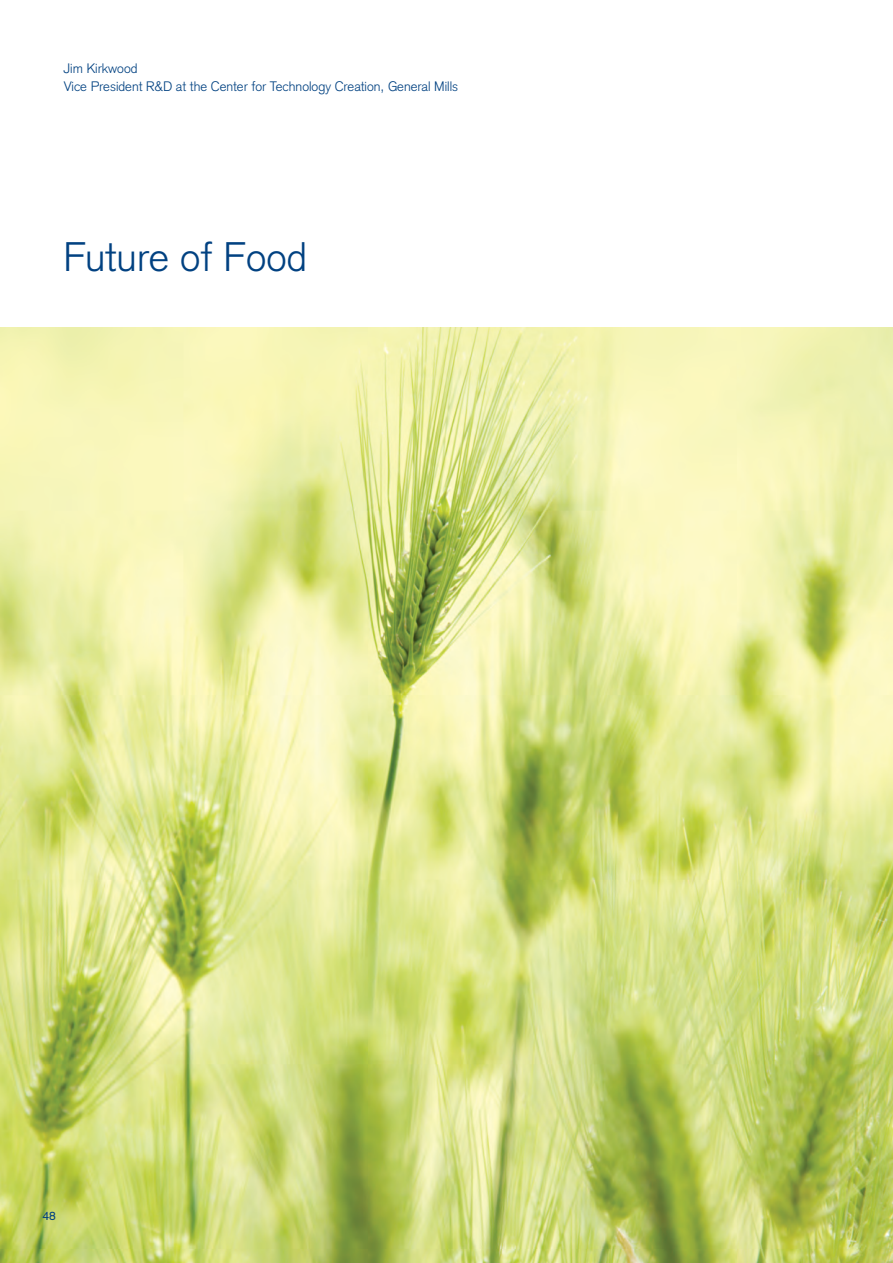
<style>
.page{position:relative;width:893px;height:1263px;background:#fff}
.page>*{position:absolute;margin:0;border:0;box-sizing:border-box;transform-origin:0 0}
.t1{font:300 40.5px "Akzidenz Grotesk";color:#014181}
.t2{font:300 13.5px/18px "Akzidenz Grotesk";color:#014181}
.t3{font:12px "Akzidenz Grotesk";color:#014181}
</style>
<div class="page">
<img style="left:0;top:327px;width:893px;height:936px">
<p class="t2" style="left:64px;top:61px;width:396px">Jim Kirkwood<br>Vice President R&amp;D at the Center for Technology Creation, General Mills</p>
<h1 class="t1" style="left:64px;top:242px;width:245px">Future of Food</h1>
<p class="t3" style="left:43px;top:1212px;width:15px">48</p>
</div>
